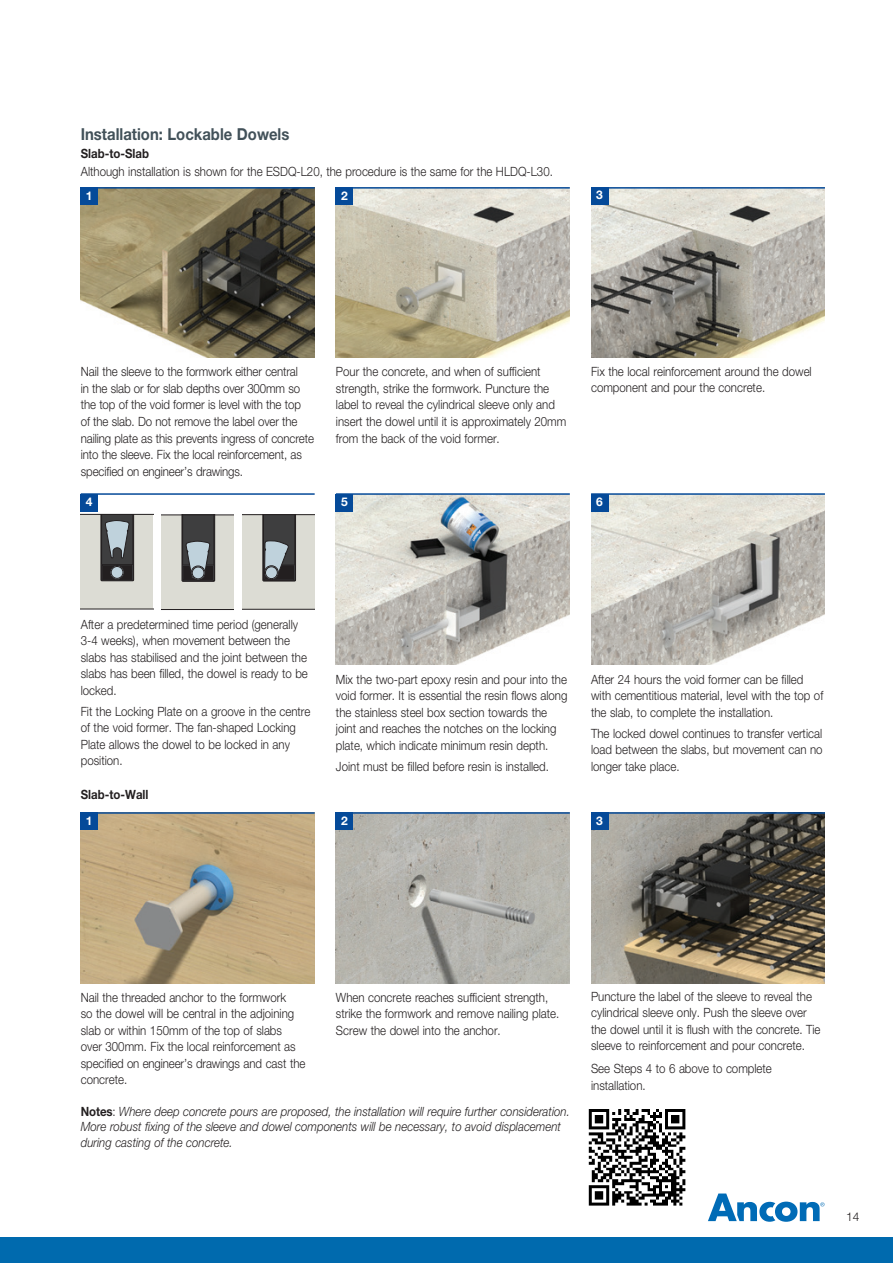
<style>
.page{position:relative;width:893px;height:1263px;background:#fff}
.page>*{position:absolute;margin:0;border:0;box-sizing:border-box;transform-origin:0 0}
.t1{font:700 16.5px "Helvetica Neue";color:#425159;scale:.9 1}
.t2{font:300 12.75px/16.5px "Helvetica Neue";color:#231f20;scale:.9 1}
.t3{font:italic 300 12.75px/15.8px "Helvetica Neue";color:#231f20;scale:.9 1}
.t4{font:700 12.75px "Helvetica Neue";color:#231f20;scale:.9 1}
.t5{font:700 12px "Helvetica Neue";color:#fff}
.t6{font:300 12px "Helvetica Neue";color:#231f20}
.s1{font-weight:700;font-style:normal}
.s2{font-style:normal}
</style>
<div class="page">
<div style="left:0;top:1237px;width:893px;height:26px;background:#006aae"></div>
<svg style="left:81px;top:511px;width:72px;height:99px"></svg>
<svg style="left:81px;top:514px;width:72px;height:95px;background:#aeafab"></svg>
<svg style="left:162px;top:515px;width:72px;height:95px;background:#aeafab"></svg>
<div style="left:191px;top:566px;width:14px;height:14px;background:#48494c;border-radius:50%"></div>
<div style="left:191px;top:566px;width:14px;height:14px;border:1px solid #231f20;border-radius:50%"></div>
<div style="left:192px;top:567px;width:12px;height:12px;background:#bfd2dc;border-radius:50%"></div>
<div style="left:192px;top:567px;width:12px;height:12px;border:1px solid #231f20;border-radius:50%"></div>
<svg style="left:242px;top:514px;width:73px;height:96px;background:#aeafaa"></svg>
<div style="left:264px;top:566px;width:14px;height:14px;border:1px solid #231f20;border-radius:50%"></div>
<div style="left:265px;top:567px;width:12px;height:12px;background:#bfd2dc;border-radius:50%"></div>
<div style="left:265px;top:567px;width:12px;height:12px;border:1px solid #231f20;border-radius:50%"></div>
<img style="left:336px;top:189px;width:234px;height:169px">
<img style="left:81px;top:189px;width:234px;height:169px">
<div style="left:81px;top:188px;width:17px;height:17px;background:#054a99"></div>
<hr style="left:81px;top:187px;width:234px;height:2px;background:#054a99">
<div style="left:336px;top:188px;width:17px;height:17px;background:#054a99"></div>
<hr style="left:336px;top:187px;width:234px;height:2px;background:#054a99">
<img style="left:591px;top:189px;width:234px;height:169px">
<img style="left:336px;top:495px;width:234px;height:169px">
<div style="left:336px;top:494px;width:17px;height:17px;background:#054a99"></div>
<hr style="left:336px;top:493px;width:234px;height:2px;background:#054a99">
<img style="left:591px;top:495px;width:234px;height:169px">
<div style="left:591px;top:494px;width:17px;height:17px;background:#054a99"></div>
<hr style="left:591px;top:493px;width:234px;height:2px;background:#054a99">
<div style="left:81px;top:494px;width:17px;height:17px;background:#054a99"></div>
<hr style="left:81px;top:493px;width:234px;height:2px;background:#054a99">
<hr style="left:591px;top:187px;width:234px;height:2px;background:#054a99">
<div style="left:591px;top:187px;width:17px;height:17px;background:#054a99"></div>
<img style="left:336px;top:814px;width:234px;height:169px">
<img style="left:81px;top:814px;width:234px;height:169px">
<div style="left:81px;top:813px;width:17px;height:17px;background:#054a99"></div>
<hr style="left:81px;top:812px;width:234px;height:2px;background:#054a99">
<div style="left:336px;top:813px;width:17px;height:17px;background:#054a99"></div>
<hr style="left:336px;top:812px;width:234px;height:2px;background:#054a99">
<img style="left:591px;top:814px;width:234px;height:169px">
<hr style="left:591px;top:812px;width:234px;height:2px;background:#054a99">
<div style="left:591px;top:812px;width:17px;height:17px;background:#054a99"></div>
<img style="left:588px;top:1109px;width:98px;height:97px">
<svg style="left:708px;top:1193px;width:116px;height:29px"></svg>
<p class="t1" style="left:81px;top:124px;width:233px">Installation: Lockable Dowels</p>
<p class="t4" style="left:81px;top:146px;width:78px">Slab-to-Slab</p>
<p class="t2" style="left:81px;top:163px;width:526px">Although installation is shown for the ESDQ-L20, the procedure is the same for the HLDQ-L30.</p>
<p class="t5" style="left:86px;top:189px;width:8px">1</p>
<p class="t5" style="left:341px;top:189px;width:8px">2</p>
<p class="t5" style="left:596px;top:188px;width:8px">3</p>
<p class="t2" style="left:81px;top:363px;width:261px">Nail the sleeve to the formwork either central<br>in the slab or for slab depths over 300mm so the top of the void former is level with the top<br>of the slab. Do not remove the label over the nailing plate as this prevents ingress of concrete into the sleeve. Fix the local reinforcement, as specified on engineer’s drawings.</p>
<p class="t2" style="left:336px;top:363px;width:258px">Pour the concrete, and when of sufficient strength, strike the formwork. Puncture the label to reveal the cylindrical sleeve only and insert the dowel until it is approximately 20mm from the back of the void former.</p>
<p class="t2" style="left:591px;top:363px;width:247px">Fix the local reinforcement around the dowel component and pour the concrete.</p>
<p class="t5" style="left:86px;top:495px;width:8px">4</p>
<p class="t5" style="left:596px;top:495px;width:8px">6</p>
<p class="t5" style="left:341px;top:495px;width:8px">5</p>
<p class="t2" style="left:81px;top:616px;width:254px">After a predetermined time period (generally 3-4 weeks), when movement between the slabs has stabilised and the joint between the slabs has been filled, the dowel is ready to be locked.</p>
<p class="t2" style="left:81px;top:702px;width:257px">Fit the Locking Plate on a groove in the centre of the void former. The fan-shaped Locking Plate allows the dowel to be locked in any position.</p>
<p class="t4" style="left:81px;top:786px;width:77px">Slab-to-Wall</p>
<p class="t2" style="left:336px;top:671px;width:259px">Mix the two-part epoxy resin and pour into the void former. It is essential the resin flows along the stainless steel box section towards the joint and reaches the notches on the locking plate, which indicate minimum resin depth.</p>
<p class="t2" style="left:336px;top:757px;width:238px">Joint must be filled before resin is installed.</p>
<p class="t5" style="left:86px;top:814px;width:8px">1</p>
<p class="t5" style="left:341px;top:814px;width:8px">2</p>
<p class="t2" style="left:591px;top:671px;width:260px">After 24 hours the void former can be filled with cementitious material, level with the top of the slab, to complete the installation.</p>
<p class="t2" style="left:591px;top:724px;width:259px;text-align:justify">The locked dowel continues to transfer vertical load between the slabs, but movement can no longer take place.</p>
<p class="t5" style="left:596px;top:813px;width:8px">3</p>
<p class="t2" style="left:81px;top:988px;width:251px">Nail the threaded anchor to the formwork<br>so the dowel will be central in the adjoining slab or within 150mm of the top of slabs over 300mm. Fix the local reinforcement as specified on engineer’s drawings and cast the concrete.</p>
<p class="t2" style="left:336px;top:988px;width:250px">When concrete reaches sufficient strength, strike the formwork and remove nailing plate.<br>Screw the dowel into the anchor.</p>
<p class="t2" style="left:591px;top:988px;width:256px">Puncture the label of the sleeve to reveal the cylindrical sleeve only. Push the sleeve over the dowel until it is flush with the concrete. Tie sleeve to reinforcement and pour concrete.</p>
<p class="t2" style="left:591px;top:1060px;width:202px">See Steps 4 to 6 above to complete installation.</p>
<p class="t3" style="left:81px;top:1103px;width:545px"><span class="s1">Notes</span><span class="s2">:</span> Where deep concrete pours are proposed, the installation will require further consideration.<br>More robust fixing of the sleeve and dowel components will be necessary, to avoid displacement during casting of the concrete.</p>
<p class="t6" style="left:846px;top:1210px;width:15px">14</p>
</div>
